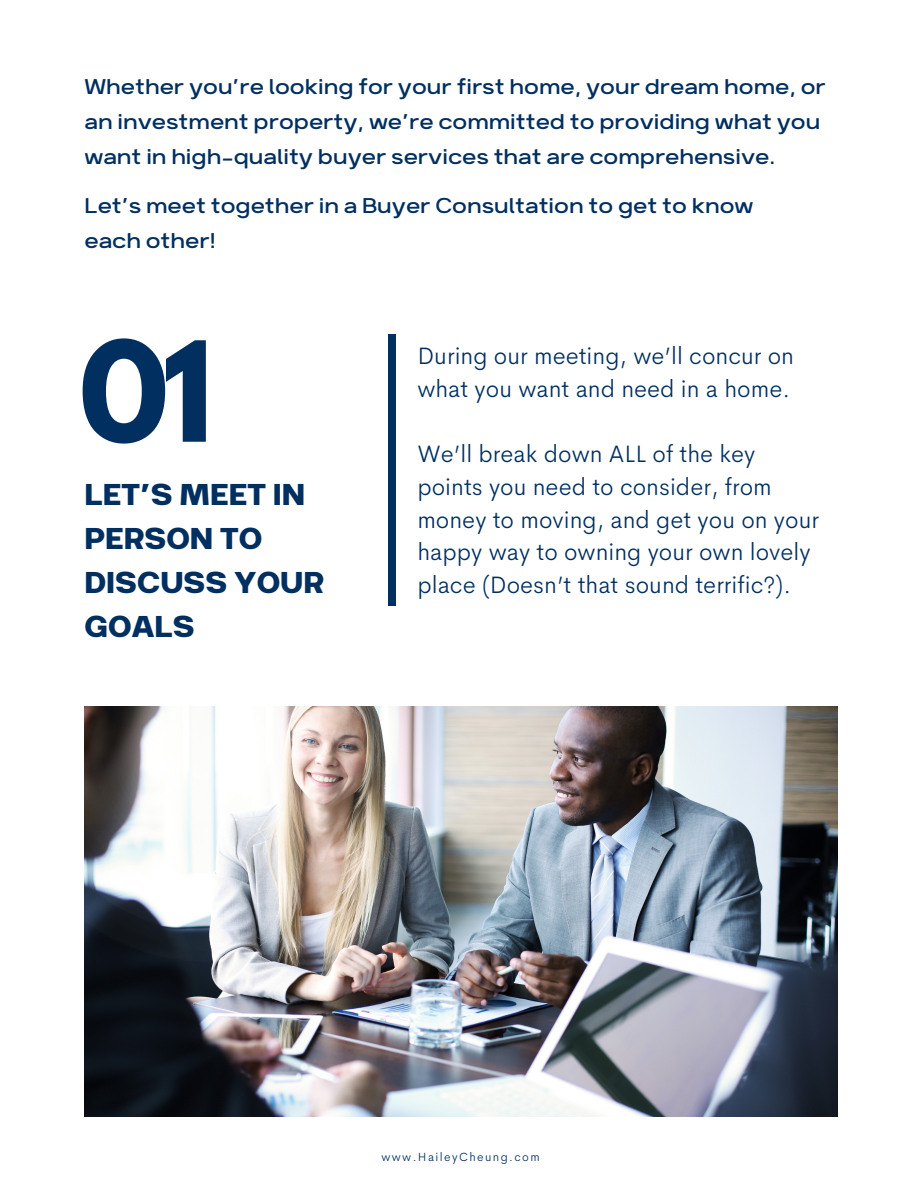
<style>
.page{position:relative;width:918px;height:1188px;background:#fff}
.page>*{position:absolute;margin:0;border:0;box-sizing:border-box;transform-origin:0 0}
.t1{font:700 123px "League Spartan";color:#002f60}
.t2{font:700 36px/43.8px "Breul Grotesk A";color:#002f60}
.t3{font:300 25.5px/34.8px "Breul Grotesk A";color:#002f60}
.t4{font:300 24px/32.7px "Cerebri Sans";color:#002f60}
.t5{font:300 12px "Cerebri Sans";letter-spacing:.115em;color:#002f60}
</style>
<div class="page">
<img style="left:84px;top:707px;width:753px;height:409px">
<div style="left:389px;top:335px;width:6px;height:271px;background:#002f60"></div>
<p class="t3" style="left:84px;top:67px;width:743px">Whether you’re looking for your first home, your dream home, or an investment property, we’re committed to providing what you want in high-quality buyer services that are comprehensive.</p>
<p class="t3" style="left:84px;top:186px;width:671px">Let’s meet together in a Buyer Consultation to get to know each other!</p>
<p class="t1" style="left:79px;top:331px;width:136px">01</p>
<p class="t2" style="left:84px;top:469px;width:241px">LET’S MEET IN<br>PERSON TO<br>DISCUSS YOUR<br>GOALS</p>
<p class="t4" style="left:417px;top:340px;width:378px">During our meeting, we’ll concur on what you want and need in a home.</p>
<p class="t4" style="left:417px;top:438px;width:403px">We’ll break down ALL of the key points you need to consider, from money to moving, and get you on your happy way to owning your own lovely place (Doesn’t that sound terrific?).</p>
<p class="t5" style="left:381px;top:1149px;width:160px">www.HaileyCheung.com</p>
</div>
